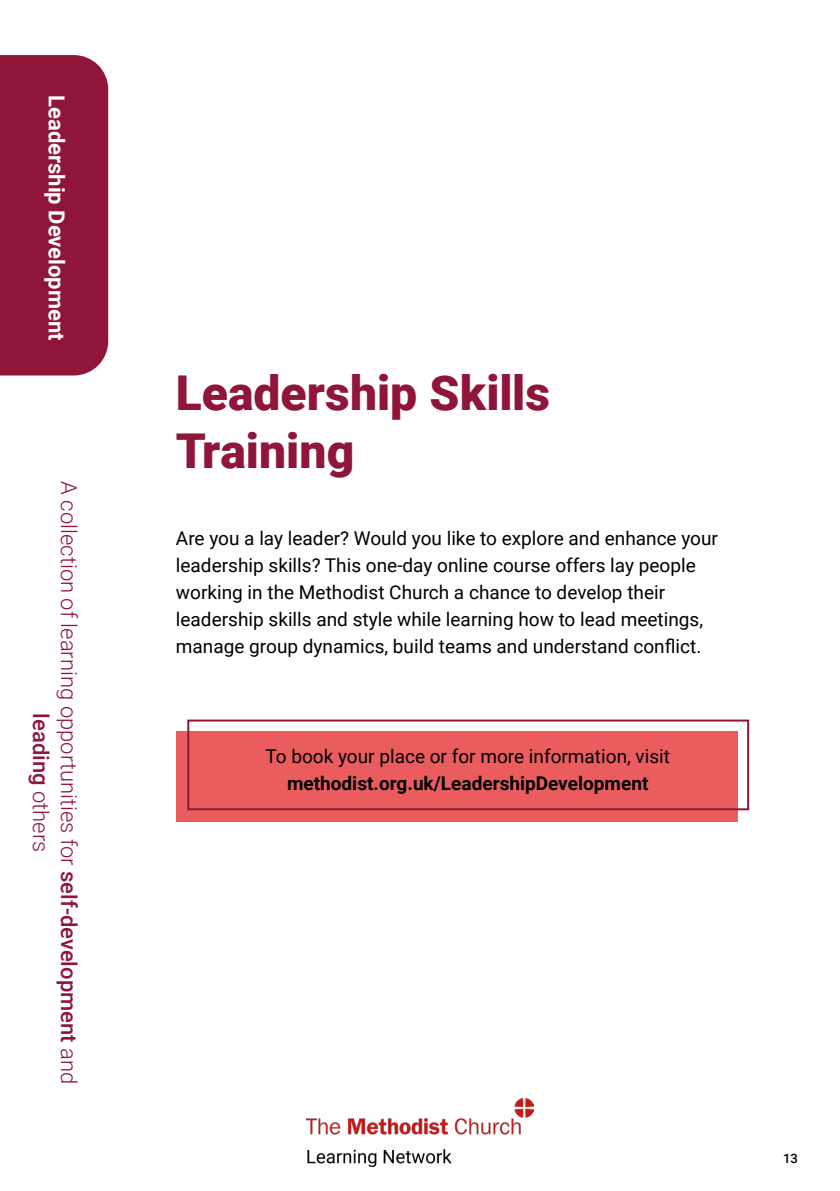
<style>
.page{position:relative;width:840px;height:1191px;background:#fff}
.page>*{position:absolute;margin:0;border:0;box-sizing:border-box;transform-origin:0 0}
.t1{font:900 48px "Roboto";color:#8f1539}
.t2{font:300 22px "Roboto";color:#8f1539}
.t3{font:700 22px "Roboto";color:#fff}
.t4{font:500 22px "Roboto";color:#8f1539}
.t5{font:19px/27px "Roboto";color:#000}
.t6{font:700 19px "Roboto";color:#000}
.t7{font:500 13px "Roboto";color:#000}
.s1{font-weight:500}
.s2{font-weight:300}
</style>
<div class="page">
<img style="left:306px;top:1098px;width:227px;height:68px">
<div style="left:0;top:55px;width:108px;height:320px;background:#8f1539"></div>
<div style="left:176px;top:731px;width:561px;height:90px;background:#eb5c5f"></div>
<div style="left:187px;top:719px;width:561px;height:91px;border:2px solid #8f1539"></div>
<p class="t3" style="left:72px;top:95px;width:247px;rotate:90deg">Leadership Development</p>
<p class="t2" style="left:84px;top:481px;width:604px;rotate:90deg">A collection of learning opportunities for <span class="s1">self-development</span> and</p>
<p class="t4" style="left:56px;top:713px;width:140px;rotate:90deg">leading <span class="s2">others</span></p>
<h1 class="t1" style="left:176px;top:359px;width:375px">Leadership Skills</h1>
<h1 class="t1" style="left:176px;top:417px;width:180px">Training</h1>
<p class="t5" style="left:176px;top:523px;width:543px">Are you a lay leader? Would you like to explore and enhance your leadership skills? This one-day online course offers lay people working in the Methodist Church a chance to develop their leadership skills and style while learning how to lead meetings, manage group dynamics, build teams and understand conflict.</p>
<p class="t5" style="left:265px;top:742px;width:406px">To book your place or for more information, visit</p>
<p class="t6" style="left:287px;top:770px;width:363px">methodist.org.uk/LeadershipDevelopment</p>
<p class="t7" style="left:782px;top:1148px;width:16px">13</p>
</div>
